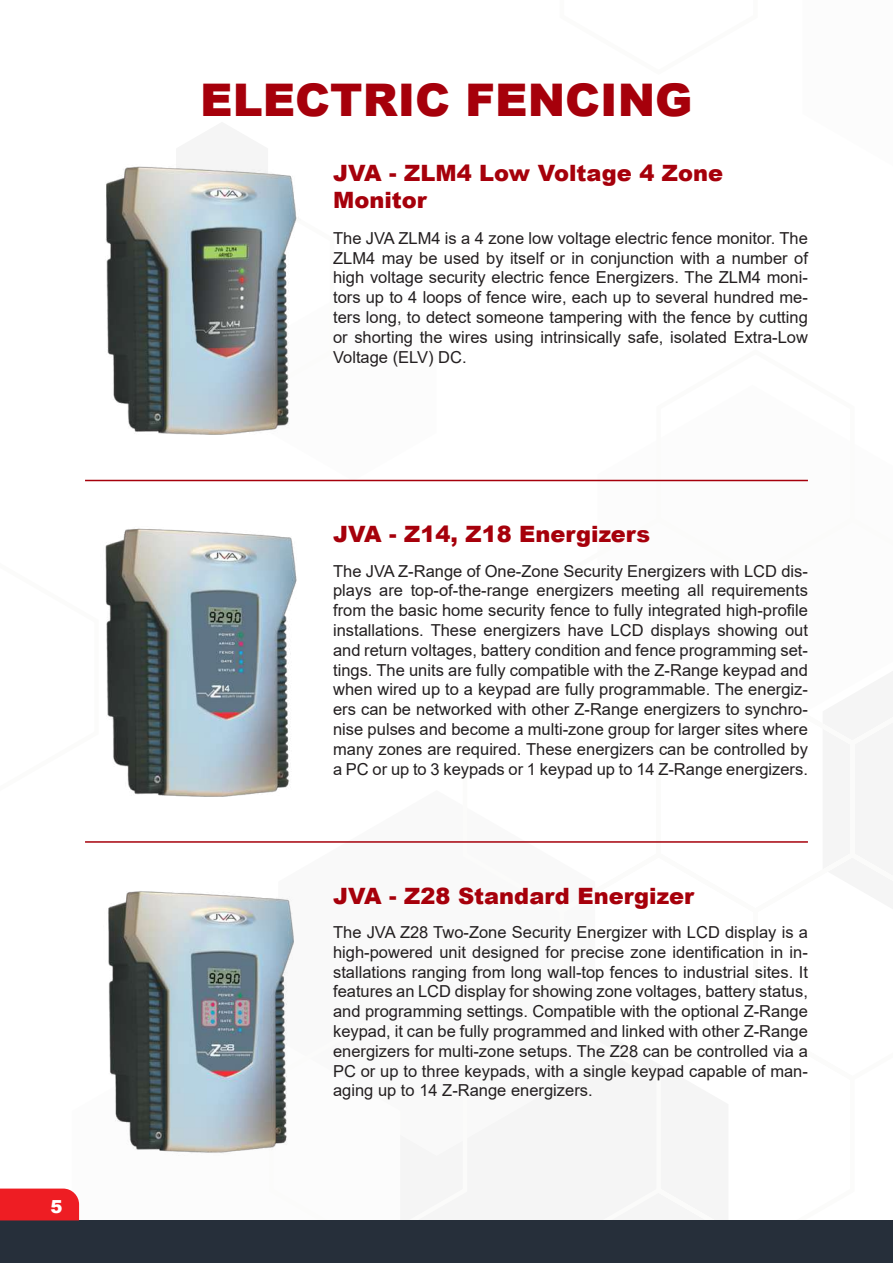
<style>
.page{position:relative;width:893px;height:1263px;background:#fff}
.page>*{position:absolute;margin:0;border:0;box-sizing:border-box;transform-origin:0 0}
.t1{font:900 45px "Arial";color:#a6000b}
.t2{font:900 22.5px/27px "Arial";color:#a6000b}
.t3{font:900 18px "Arial";color:#fff}
.t4{font:16.5px/19.8px "Arial";color:#231f20;text-align:justify}
</style>
<div class="page">
<div style="left:0;top:1220px;width:893px;height:43px;background:#262f3a"></div>
<div style="left:0;top:1188px;width:79px;height:32px;background:#ee1d23"></div>
<img style="left:105px;top:528px;width:192px;height:268px">
<img style="left:106px;top:165px;width:191px;height:270px">
<img style="left:108px;top:891px;width:186px;height:262px">
<hr style="left:85px;top:480px;width:723px;height:1px;background:#a6000b">
<hr style="left:85px;top:841px;width:723px;height:2px;background:#a6000b">
<p class="t3" style="left:50px;top:1193px;width:14px">5</p>
<h1 class="t1" style="left:200px;top:68px;width:494px">ELECTRIC FENCING</h1>
<h2 class="t2" style="left:333px;top:159px;width:392px">JVA - ZLM4 Low Voltage 4 Zone<br>Monitor</h2>
<p class="t4" style="left:333px;top:228px;width:476px">The JVA ZLM4 is a 4 zone low voltage electric fence monitor. The ZLM4 may be used by itself or in conjunction with a number of high voltage security electric fence Energizers. The ZLM4 moni&shy;tors up to 4 loops of fence wire, each up to several hundred me&shy;ters long, to detect someone tampering with the fence by cutting or shorting the wires using intrinsically safe, isolated Extra-Low Voltage (ELV) DC.</p>
<h2 class="t2" style="left:333px;top:520px;width:319px">JVA - Z14, Z18 Energizers</h2>
<p class="t4" style="left:333px;top:561px;width:476px">The JVA Z-Range of One-Zone Security Energizers with LCD dis&shy;plays are top-of-the-range energizers meeting all requirements from the basic home security fence to fully integrated high-profile installations. These energizers have LCD displays showing out and return voltages, battery condition and fence programming set&shy;tings. The units are fully compatible with the Z-Range keypad and when wired up to a keypad are fully programmable. The energiz&shy;ers can be networked with other Z-Range energizers to synchro&shy;nise pulses and become a multi-zone group for larger sites where many zones are required. These energizers can be controlled by a PC or up to 3 keypads or 1 keypad up to 14 Z-Range energizers.</p>
<h2 class="t2" style="left:333px;top:881px;width:362px">JVA - Z28 Standard Energizer</h2>
<p class="t4" style="left:333px;top:922px;width:476px">The JVA Z28 Two-Zone Security Energizer with LCD display is a high-powered unit designed for precise zone identification in in&shy;stallations ranging from long wall-top fences to industrial sites. It features an LCD display for showing zone voltages, battery status, and programming settings. Compatible with the optional Z-Range keypad, it can be fully programmed and linked with other Z-Range energizers for multi-zone setups. The Z28 can be controlled via a PC or up to three keypads, with a single keypad capable of man&shy;aging up to 14 Z-Range energizers.</p>
</div>
